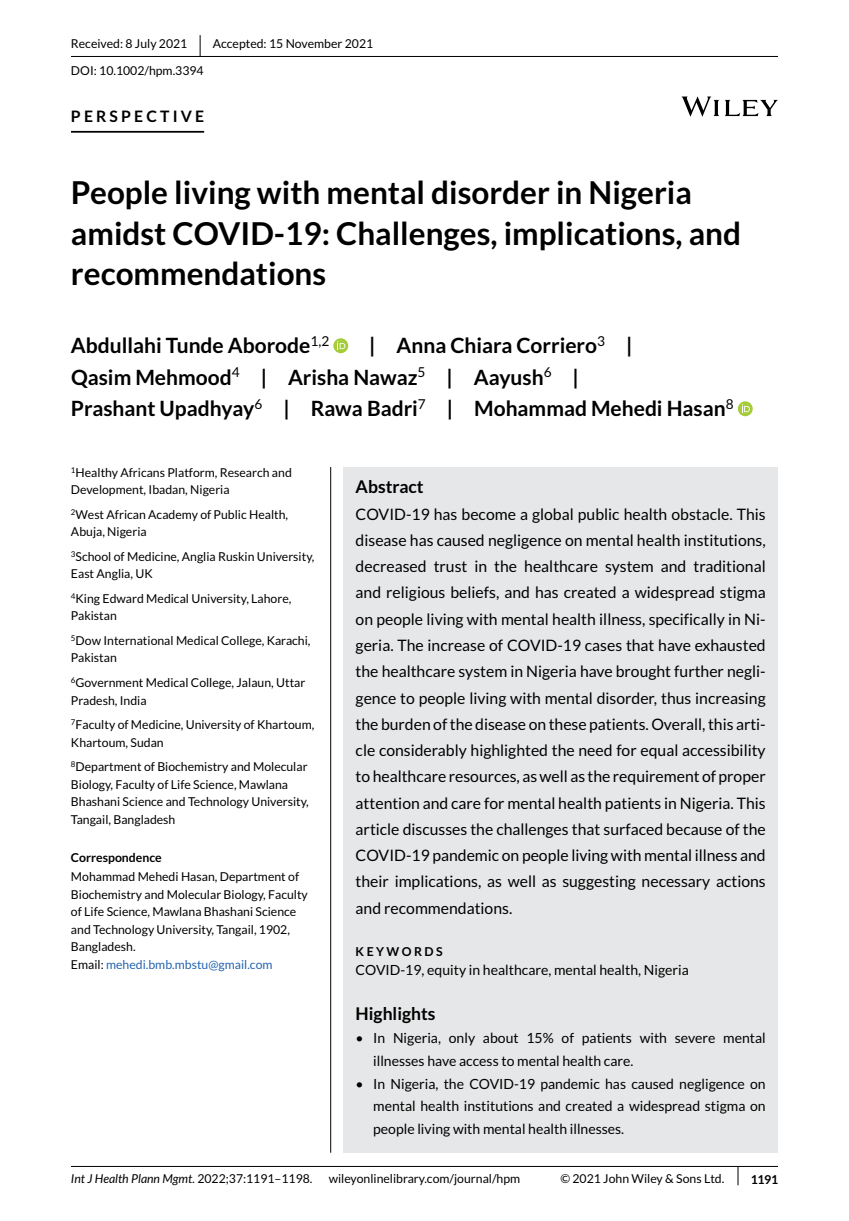
<style>
.page{position:relative;width:849px;height:1221px;background:#fff}
.page>*{position:absolute;margin:0;border:0;box-sizing:border-box;transform-origin:0 0}
.t1{font:700 31.5px/40.2px "Lato";color:#000}
.t2{font:700 21px/31.5px "Lato";color:#000}
.t3{font:700 17.5px "Lato";color:#000}
.t4{font:15.75px/26.2px "Lato";color:#000;text-align:justify}
.t5{font:700 15.75px "Lato";letter-spacing:.2em;color:#000}
.t6{font:14px/22.8px "Lato";color:#000}
.t7{font:12.25px/17.5px "Lato";color:#000}
.t8{font:italic 12.25px "Lato";color:#000}
.t9{font:700 12.25px "Lato";color:#000}
.t10{font:700 12.25px "Lato";letter-spacing:.2em;color:#000}
.s1{color:#2564af}
.s2{font-style:normal}
</style>
<div class="page">
<div style="left:343px;top:467px;width:434px;height:685px;background:#e6e7e8"></div>
<hr style="left:71px;top:56px;width:706px;height:1px;background:#000">
<hr style="left:71px;top:131px;width:133px;height:2px;background:#000">
<svg style="left:333px;top:338px;width:15px;height:15px"></svg>
<svg style="left:337px;top:341px;width:8px;height:8px"></svg>
<svg style="left:737px;top:401px;width:15px;height:15px"></svg>
<svg style="left:741px;top:404px;width:8px;height:8px"></svg>
<svg style="left:200px;top:35px;width:1px;height:21px"></svg>
<hr style="left:71px;top:1165px;width:706px;height:1px;background:#000">
<svg style="left:737px;top:1166px;width:1px;height:19px"></svg>
<svg style="left:681px;top:96px;width:96px;height:21px"></svg>
<hr style="left:330px;top:467px;width:1px;height:685px;background:#000">
<p class="t7" style="left:71px;top:35px;width:118px">Received: 8 July 2021</p>
<p class="t7" style="left:213px;top:35px;width:162px">Accepted: 15 November 2021</p>
<p class="t7" style="left:71px;top:61px;width:134px">DOI: 10.1002/hpm.3394</p>
<p class="t5" style="left:71px;top:107px;width:135px">PERSPECTIVE</p>
<h1 class="t1" style="left:71px;top:172px;width:671px">People living with mental disorder in Nigeria amidst COVID-19: Challenges, implications, and recommendations</h1>
<h2 class="t2" style="left:71px;top:329px;width:260px">Abdullahi Tunde Aborode<sup>1,2</sup></h2>
<h2 class="t2" style="left:71px;top:329px;width:664px;text-indent:298px">| Anna Chiara Corriero<sup>3</sup> |<br>Qasim Mehmood<sup>4</sup> | Arisha Nawaz<sup>5</sup> | Aayush<sup>6</sup> |<br>Prashant Upadhyay<sup>6</sup> | Rawa Badri<sup>7</sup> | Mohammad Mehedi Hasan<sup>8</sup></h2>
<p class="t7" style="left:71px;top:463px;width:222px"><sup>1</sup>Healthy Africans Platform, Research and<br>Development, Ibadan, Nigeria</p>
<p class="t7" style="left:71px;top:505px;width:219px"><sup>2</sup>West African Academy of Public Health,<br>Abuja, Nigeria</p>
<p class="t7" style="left:71px;top:547px;width:245px"><sup>3</sup>School of Medicine, Anglia Ruskin University,<br>East Anglia, UK</p>
<p class="t7" style="left:71px;top:589px;width:222px"><sup>4</sup>King Edward Medical University, Lahore,<br>Pakistan</p>
<p class="t7" style="left:71px;top:631px;width:241px"><sup>5</sup>Dow International Medical College, Karachi,<br>Pakistan</p>
<p class="t7" style="left:71px;top:673px;width:236px"><sup>6</sup>Government Medical College, Jalaun, Uttar<br>Pradesh, India</p>
<p class="t7" style="left:71px;top:715px;width:245px"><sup>7</sup>Faculty of Medicine, University of Khartoum,<br>Khartoum, Sudan</p>
<p class="t7" style="left:71px;top:757px;width:239px"><sup>8</sup>Department of Biochemistry and Molecular Biology, Faculty of Life Science, Mawlana Bhashani Science and Technology University, Tangail, Bangladesh</p>
<p class="t9" style="left:71px;top:850px;width:92px">Correspondence</p>
<p class="t7" style="left:71px;top:868px;width:238px">Mohammad Mehedi Hasan, Department of Biochemistry and Molecular Biology, Faculty of Life Science, Mawlana Bhashani Science and Technology University, Tangail, 1902, Bangladesh.<br>Email: <span class="s1">mehedi.bmb.mbstu@gmail.com</span></p>
<p class="t3" style="left:355px;top:477px;width:69px">Abstract</p>
<p class="t4" style="left:355px;top:500px;width:411px">COVID-19 has become a global public health obstacle. This disease has caused negligence on mental health institutions, decreased trust in the healthcare system and traditional and religious beliefs, and has created a widespread stigma on people living with mental health illness, specifically in Ni&shy;geria. The increase of COVID-19 cases that have exhausted the healthcare system in Nigeria have brought further negli&shy;gence to people living with mental disorder, thus increasing the burden of the disease on these patients. Overall, this arti&shy;cle considerably highlighted the need for equal accessibility to healthcare resources, as well as the requirement of proper attention and care for mental health patients in Nigeria. This article discusses the challenges that surfaced because of the COVID-19 pandemic on people living with mental illness and their implications, as well as suggesting necessary actions and recommendations.</p>
<p class="t10" style="left:355px;top:944px;width:89px">KEYWORDS</p>
<p class="t6" style="left:355px;top:958px;width:334px">COVID-19, equity in healthcare, mental health, Nigeria</p>
<p class="t3" style="left:355px;top:1003px;width:81px">Highlights</p>
<p class="t6" style="left:373px;top:1026px;width:394px;text-indent:-18px">• In Nigeria, only about 15% of patients with severe mental illnesses have access to mental health care.</p>
<p class="t6" style="left:373px;top:1072px;width:394px;text-align:justify;text-indent:-18px">• In Nigeria, the COVID-19 pandemic has caused negligence on mental health institutions and created a widespread stigma on people living with mental health illnesses.</p>
<p class="t8" style="left:71px;top:1172px;width:243px">Int J Health Plann Mgmt. <span class="s2">2022;37:1191–1198.</span></p>
<p class="t7" style="left:328px;top:1170px;width:193px">wileyonlinelibrary.com/journal/hpm</p>
<p class="t7" style="left:560px;top:1170px;width:165px">© 2021 John Wiley &amp; Sons Ltd.</p>
<p class="t9" style="left:750px;top:1171px;width:29px">1191</p>
</div>
